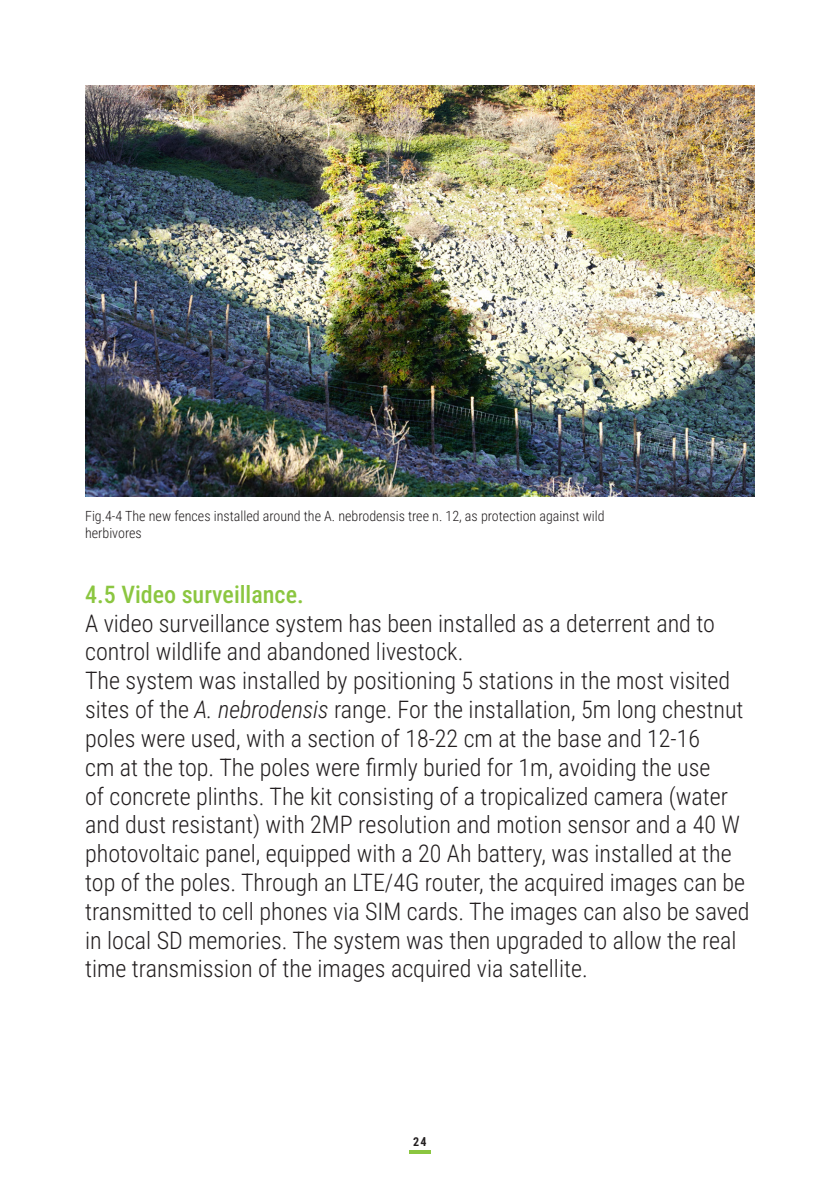
<style>
.page{position:relative;width:840px;height:1191px;background:#fff}
.page>*{position:absolute;margin:0;border:0;box-sizing:border-box;transform-origin:0 0}
.t1{font:300 24px/28.8px "Roboto Condensed";color:#231f20}
.t2{font:500 24px "Roboto Condensed";color:#8bc640}
.t3{font:300 14px/16.8px "Roboto Condensed";color:#231f20}
.t4{font:700 12px "Roboto Condensed";color:#231f20}
.s1{font-style:italic}
</style>
<div class="page">
<hr style="left:409px;top:1150px;width:21px;height:3px;background:#8bc640">
<img style="left:85px;top:85px;width:669px;height:411px">
<p class="t3" style="left:85px;top:507px;width:520px">Fig.4-4 The new fences installed around the A. nebrodensis tree n. 12, as protection against wild herbivores</p>
<p class="t2" style="left:85px;top:577px;width:220px">4.5 Video surveillance.</p>
<p class="t1" style="left:85px;top:608px;width:631px">A video surveillance system has been installed as a deterrent and to control wildlife and abandoned livestock.</p>
<p class="t1" style="left:85px;top:665px;width:665px">The system was installed by positioning 5 stations in the most visited sites of the <span class="s1">A. nebrodensis</span> range. For the installation, 5m long chestnut poles were used, with a section of 18-22 cm at the base and 12-16<br>cm at the top. The poles were firmly buried for 1m, avoiding the use<br>of concrete plinths. The kit consisting of a tropicalized camera (water and dust resistant) with 2MP resolution and motion sensor and a 40 W photovoltaic panel, equipped with a 20 Ah battery, was installed at the top of the poles. Through an LTE/4G router, the acquired images can be transmitted to cell phones via SIM cards. The images can also be saved in local SD memories. The system was then upgraded to allow the real time transmission of the images acquired via satellite.</p>
<p class="t4" style="left:413px;top:1133px;width:15px">24</p>
</div>
